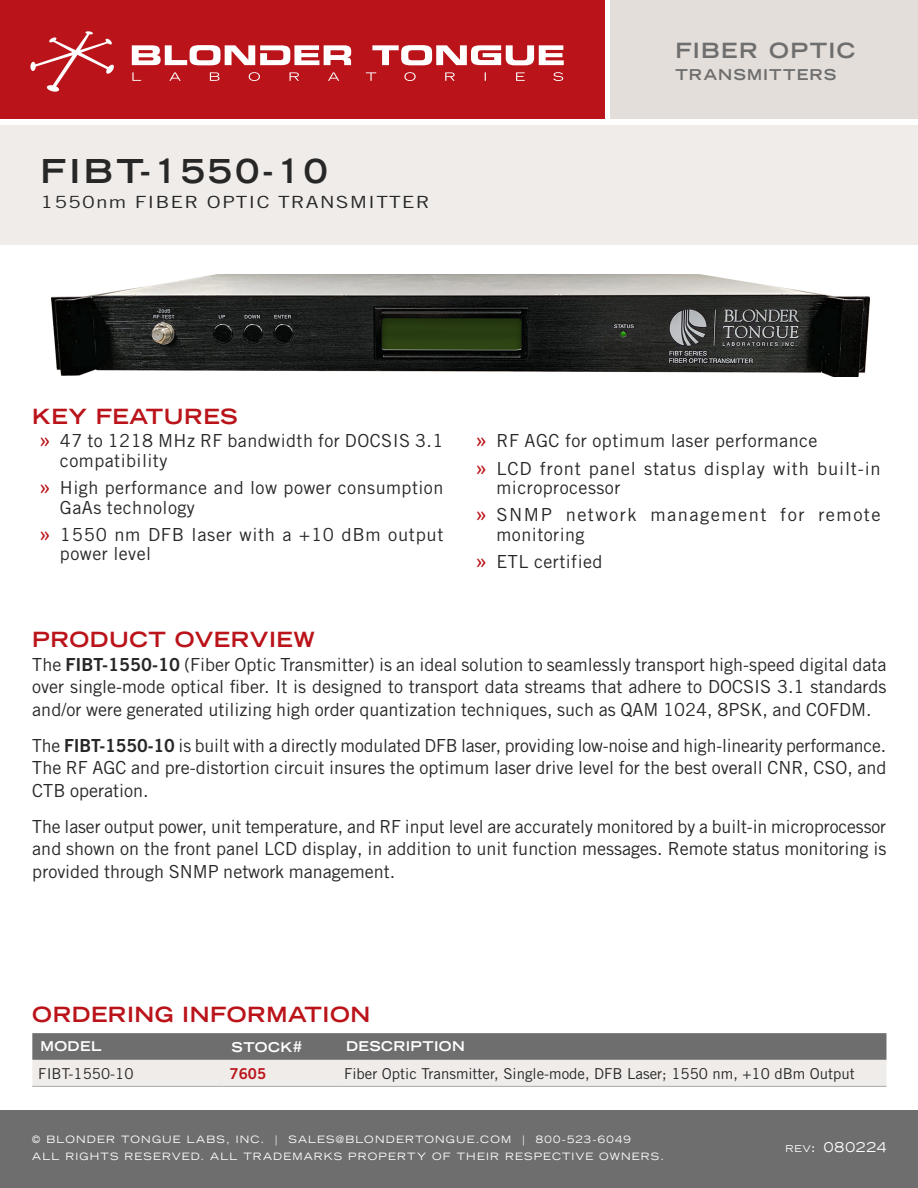
<style>
.page{position:relative;width:918px;height:1188px;background:#fff}
.page>*{position:absolute;margin:0;border:0;box-sizing:border-box;transform-origin:0 0}
.Single_Page_Head{font:700 expanded 33px "Trade Gothic LT Std";letter-spacing:.1em;color:#282727}
.Body_-_Subhead{font:700 expanded 21px "Trade Gothic LT Std";letter-spacing:.025em;color:#ba141a}
.t1{font:700 expanded 21px "Trade Gothic LT Std";letter-spacing:.07em;color:#6f6e6f}
.Body_-_Paragraphs{font:18px/22.5px "Trade Gothic LT Pro";letter-spacing:.025em;color:#282727}
.Body_-_Paragraphs-2{font:18px/27.3px "Trade Gothic LT Pro";letter-spacing:.08em;color:#282727}
.Single_Page_Sub-head{font:16.8px "Trade Gothic LT Pro";letter-spacing:.05em;color:#282727;scale:1.25 1}
.Table_Body_-_Ordering{font:15px "Trade Gothic LT Pro";color:#282727}
.t2{font:700 expanded 15px "Trade Gothic LT Std";letter-spacing:.075em;color:#6f6e6f}
.Table_Body_-_Ordering-2{font:15px "Trade Gothic LT Pro Bd 2";color:#ba141a}
.Table_Head_-_Ordering{font:700 expanded 13.5px "Trade Gothic LT Std";letter-spacing:.035em;color:#fff}
.t3{font:expanded 13.5px "Trade Gothic LT Std";letter-spacing:.06em;color:#fff}
.t4{font:expanded 10.2px/16.6px "Trade Gothic LT Std";letter-spacing:.115em;color:#fff}
.s1{font-family:"Fira Sans";color:#ba141a}
.s2{font-family:"Trade Gothic LT Pro Bd 2"}
.s3{font-size:15px}
.s4{font-size:9.45px}
</style>
<div class="page">
<div style="left:0;top:1110px;width:918px;height:78px;background:#6f6e6f"></div>
<div style="left:0;top:0;width:605px;height:119px;background:#ba141a"></div>
<div style="left:610px;top:0;width:308px;height:119px;background:#e3ded9"></div>
<svg style="left:132px;top:72px;width:431px;height:9px"></svg>
<svg style="left:372px;top:45px;width:192px;height:20px"></svg>
<svg style="left:132px;top:45px;width:219px;height:20px"></svg>
<svg style="left:30px;top:31px;width:84px;height:61px"></svg>
<div style="left:0;top:125px;width:918px;height:119px;background:#efece9"></div>
<svg style="left:32px;top:1033px;width:854px;height:53px;background:#aeacab"></svg>
<hr style="left:32px;top:1086px;width:192px;height:1px;background:#aba8a8">
<hr style="left:224px;top:1086px;width:114px;height:1px;background:#aba8a8">
<hr style="left:338px;top:1086px;width:549px;height:1px;background:#aba8a8">
<img style="left:51px;top:275px;width:819px;height:102px">
<p class="Single_Page_Head" style="left:40px;top:149px;width:289px">FIBT-1550-10</p>
<p class="Single_Page_Sub-head" style="left:40px;top:192px;width:313px">1550nm FIBER OPTIC TRANSMITTER</p>
<p class="t1" style="left:675px;top:37px;width:182px">FIBER OPTIC</p>
<p class="t2" style="left:675px;top:65px;width:162px">TRANSMITTERS</p>
<p class="Body_-_Subhead" style="left:32px;top:403px;width:207px">KEY FEATURES</p>
<p class="Body_-_Paragraphs" style="left:60px;top:431px;width:385px;line-height:19.5px;text-indent:-20px"><span class="s1">»</span> 47 to 1218 MHz RF bandwidth for DOCSIS 3.1 compatibility</p>
<p class="Body_-_Paragraphs" style="left:60px;top:478px;width:385px;line-height:19.5px;text-indent:-20px"><span class="s1">»</span> High performance and low power consumption<br>GaAs technology</p>
<p class="Body_-_Paragraphs" style="left:60px;top:524px;width:385px;line-height:19.5px;text-indent:-20px"><span class="s1">»</span> 1550 nm DFB laser with a +10 dBm output power level</p>
<p class="Body_-_Subhead" style="left:32px;top:626px;width:284px">PRODUCT OVERVIEW</p>
<p class="Body_-_Paragraphs" style="left:476px;top:427px;width:406px;line-height:27.3px"><span class="s1">»</span> RF AGC for optimum laser performance<br><span class="s1">»</span> LCD front panel status display with built-in</p>
<p class="Body_-_Paragraphs-2" style="left:476px;top:474px;width:406px;text-indent:20px">microprocessor<br><span class="s1">»</span> SNMP network management for remote</p>
<p class="Body_-_Paragraphs" style="left:476px;top:521px;width:128px;line-height:27.3px;text-align:center">monitoring<br><span class="s1">»</span> ETL certified</p>
<p class="Body_-_Paragraphs" style="left:32px;top:653px;width:856px;text-align:justify">The <span class="s2">FIBT-1550-10</span> (Fiber Optic Transmitter) is an ideal solution to seamlessly transport high-speed digital data over single-mode optical fiber. It is designed to transport data streams that adhere to DOCSIS 3.1 standards and/or were generated utilizing high order quantization techniques, such as QAM 1024, 8PSK, and COFDM.</p>
<p class="Body_-_Paragraphs" style="left:32px;top:734px;width:856px;text-align:justify">The <span class="s2">FIBT-1550-10</span> is built with a directly modulated DFB laser, providing low-noise and high-linearity performance.<br>The RF AGC and pre-distortion circuit insures the optimum laser drive level for the best overall CNR, CSO, and CTB operation.</p>
<p class="Body_-_Paragraphs" style="left:32px;top:815px;width:856px;text-align:justify">The laser output power, unit temperature, and RF input level are accurately monitored by a built-in microprocessor and shown on the front panel LCD display, in addition to unit function messages. Remote status monitoring is provided through SNMP network management.</p>
<p class="Body_-_Subhead" style="left:32px;top:1001px;width:339px">ORDERING INFORMATION</p>
<p class="Table_Head_-_Ordering" style="left:40px;top:1038px;width:63px">MODEL</p>
<p class="Table_Head_-_Ordering" style="left:232px;top:1038px;width:73px">STOCK<span class="s3">#</span></p>
<p class="Table_Head_-_Ordering" style="left:346px;top:1038px;width:120px">DESCRIPTION</p>
<p class="Table_Body_-_Ordering" style="left:38px;top:1064px;width:97px">FIBT-1550-10</p>
<p class="Table_Body_-_Ordering-2" style="left:230px;top:1064px;width:38px">7605</p>
<p class="Table_Body_-_Ordering" style="left:344px;top:1064px;width:512px">Fiber Optic Transmitter, Single-mode, DFB Laser; 1550 nm, +10 dBm Output</p>
<p class="t4" style="left:32px;top:1131px;width:633px">© BLONDER TONGUE LABS, INC. | SALES@BLONDERTONGUE.COM | 800-523-6049<br>ALL RIGHTS RESERVED. ALL TRADEMARKS PROPERTY OF THEIR RESPECTIVE OWNERS.</p>
<p class="t3" style="left:785px;top:1139px;width:103px"><span class="s4">REV</span>: 080224</p>
</div>
